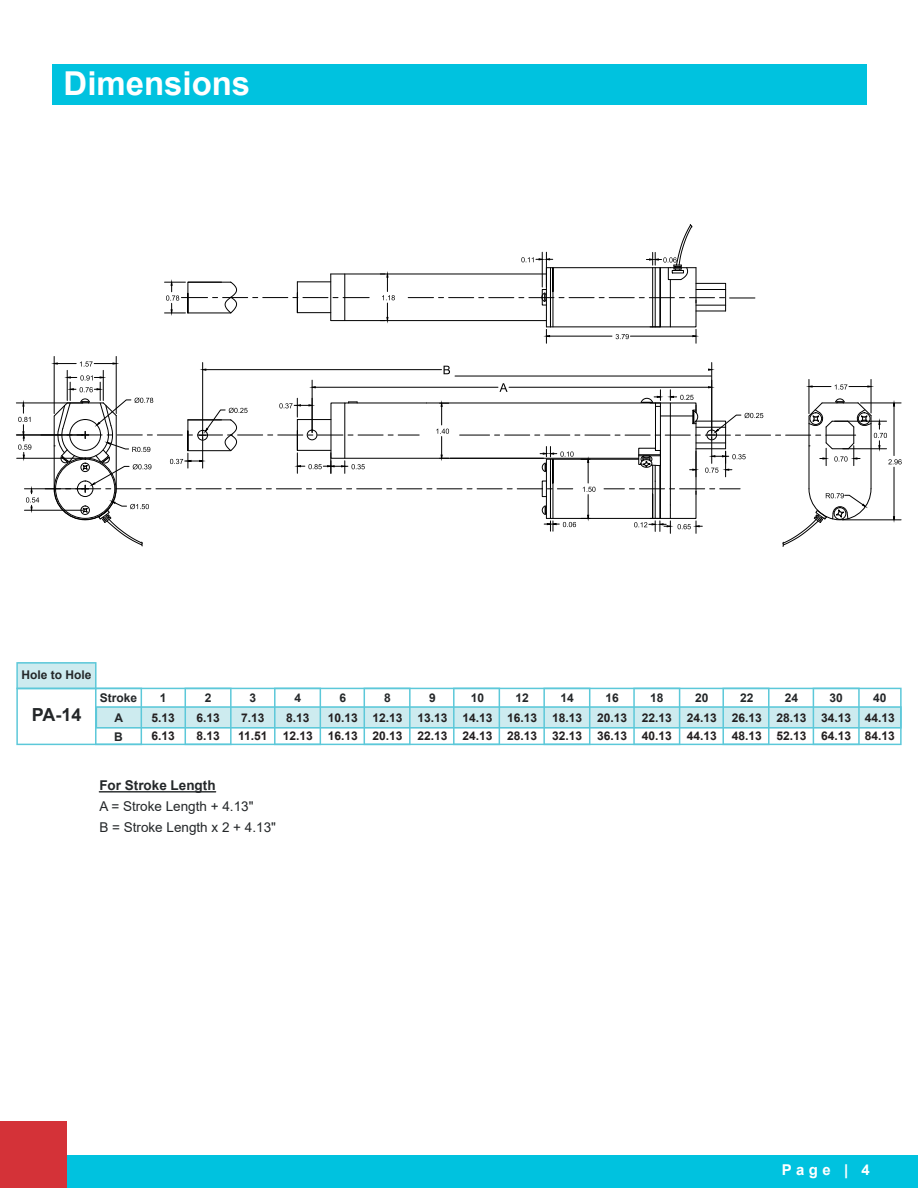
<style>
.page{position:relative;width:918px;height:1188px;background:#fff}
.page>*{position:absolute;margin:0;border:0;box-sizing:border-box;transform-origin:0 0}
.t1{font:700 33px "Arial";color:#fff}
.t2{font:700 18px "Arial";color:#242729}
.t3{font:700 15px "Arial";color:#fff}
.t4{font:13.5px/20.7px "Arial";color:#242729}
.t5{font:700 13.5px "Arial";color:#242729}
.t6{font:700 12px/18.3px "Arial";color:#231f20}
.t7{font:700 12px/19.5px "Arial";color:#242729;text-align:center}
</style>
<div class="page">
<hr style="left:331px;top:274px;width:215px;height:1px;background:#000">
<hr style="left:331px;top:320px;width:215px;height:1px;background:#000">
<hr style="left:345px;top:274px;width:1px;height:47px;background:#000">
<hr style="left:331px;top:274px;width:1px;height:47px;background:#000">
<svg style="left:165px;top:281px;width:204px;height:33px"></svg>
<svg style="left:408px;top:224px;width:347px;height:119px"></svg>
<hr style="left:16px;top:435px;width:67px;height:1px;background:#000">
<hr style="left:16px;top:403px;width:67px;height:1px;background:#000">
<hr style="left:54px;top:356px;width:1px;height:58px;background:#000">
<hr style="left:116px;top:356px;width:1px;height:58px;background:#000">
<hr style="left:17px;top:458px;width:66px;height:1px;background:#000">
<svg style="left:380px;top:273px;width:15px;height:48px"></svg>
<svg style="left:18px;top:361px;width:884px;height:186px"></svg>
<div style="left:52px;top:64px;width:814px;height:41px;background:#00c2df"></div>
<div style="left:0;top:1155px;width:918px;height:33px;background:#00c2df"></div>
<div style="left:0;top:1121px;width:67px;height:67px;background:#d43238"></div>
<hr style="left:99px;top:791px;width:117px;height:2px;background:#242729">
<svg style="left:16px;top:662px;width:886px;height:83px"></svg>
<h1 class="t1" style="left:64px;top:60px;width:188px">Dimensions</h1>
<p class="t7" style="left:21px;top:665px;width:72px">Hole to Hole</p>
<h2 class="t2" style="left:32px;top:702px;width:51px">PA-14</h2>
<p class="t7" style="left:100px;top:688px;width:39px">Stroke<br>A<br>B</p>
<p class="t7" style="left:160px;top:688px;width:8px">1</p>
<p class="t7" style="left:205px;top:688px;width:8px">2</p>
<p class="t7" style="left:250px;top:688px;width:8px">3</p>
<p class="t7" style="left:295px;top:688px;width:8px">4</p>
<p class="t7" style="left:339px;top:688px;width:8px">6</p>
<p class="t7" style="left:384px;top:688px;width:8px">8</p>
<p class="t7" style="left:429px;top:688px;width:8px">9</p>
<p class="t7" style="left:471px;top:688px;width:15px">10</p>
<p class="t7" style="left:516px;top:688px;width:15px">12</p>
<p class="t7" style="left:561px;top:688px;width:15px">14</p>
<p class="t7" style="left:605px;top:688px;width:15px">16</p>
<p class="t7" style="left:650px;top:688px;width:15px">18</p>
<p class="t7" style="left:695px;top:688px;width:15px">20</p>
<p class="t7" style="left:740px;top:688px;width:15px">22</p>
<p class="t7" style="left:785px;top:688px;width:15px">24</p>
<p class="t6" style="left:152px;top:727px;width:25px">6.13</p>
<p class="t6" style="left:196px;top:708px;width:25px">6.13<br>8.13</p>
<p class="t6" style="left:238px;top:708px;width:31px">7.13<br>11.51</p>
<p class="t6" style="left:283px;top:708px;width:32px">8.13<br>12.13</p>
<p class="t6" style="left:328px;top:708px;width:32px">10.13<br>16.13</p>
<p class="t6" style="left:373px;top:708px;width:32px">12.13<br>20.13</p>
<p class="t6" style="left:417px;top:708px;width:32px">13.13<br>22.13</p>
<p class="t6" style="left:462px;top:708px;width:32px">14.13<br>24.13</p>
<p class="t6" style="left:507px;top:708px;width:32px">16.13<br>28.13</p>
<p class="t6" style="left:552px;top:708px;width:32px">18.13<br>32.13</p>
<p class="t6" style="left:597px;top:708px;width:32px">20.13<br>36.13</p>
<p class="t6" style="left:642px;top:708px;width:32px">22.13<br>40.13</p>
<p class="t6" style="left:687px;top:708px;width:32px">24.13<br>44.13</p>
<p class="t6" style="left:732px;top:708px;width:32px">26.13<br>48.13</p>
<p class="t6" style="left:777px;top:708px;width:32px">28.13<br>52.13</p>
<p class="t6" style="left:151px;top:708px;width:25px">5.13</p>
<p class="t7" style="left:829px;top:688px;width:15px">30</p>
<p class="t6" style="left:821px;top:708px;width:32px">34.13<br>64.13</p>
<p class="t7" style="left:873px;top:688px;width:15px">40</p>
<p class="t6" style="left:865px;top:708px;width:32px">44.13<br>84.13</p>
<p class="t5" style="left:99px;top:776px;width:118px">For Stroke Length</p>
<p class="t4" style="left:99px;top:796px;width:178px">A = Stroke Length + 4.13"<br>B = Stroke Length x 2 + 4.13"</p>
<p class="t3" style="left:782px;top:1159px;width:90px">Page | 4</p>
</div>
